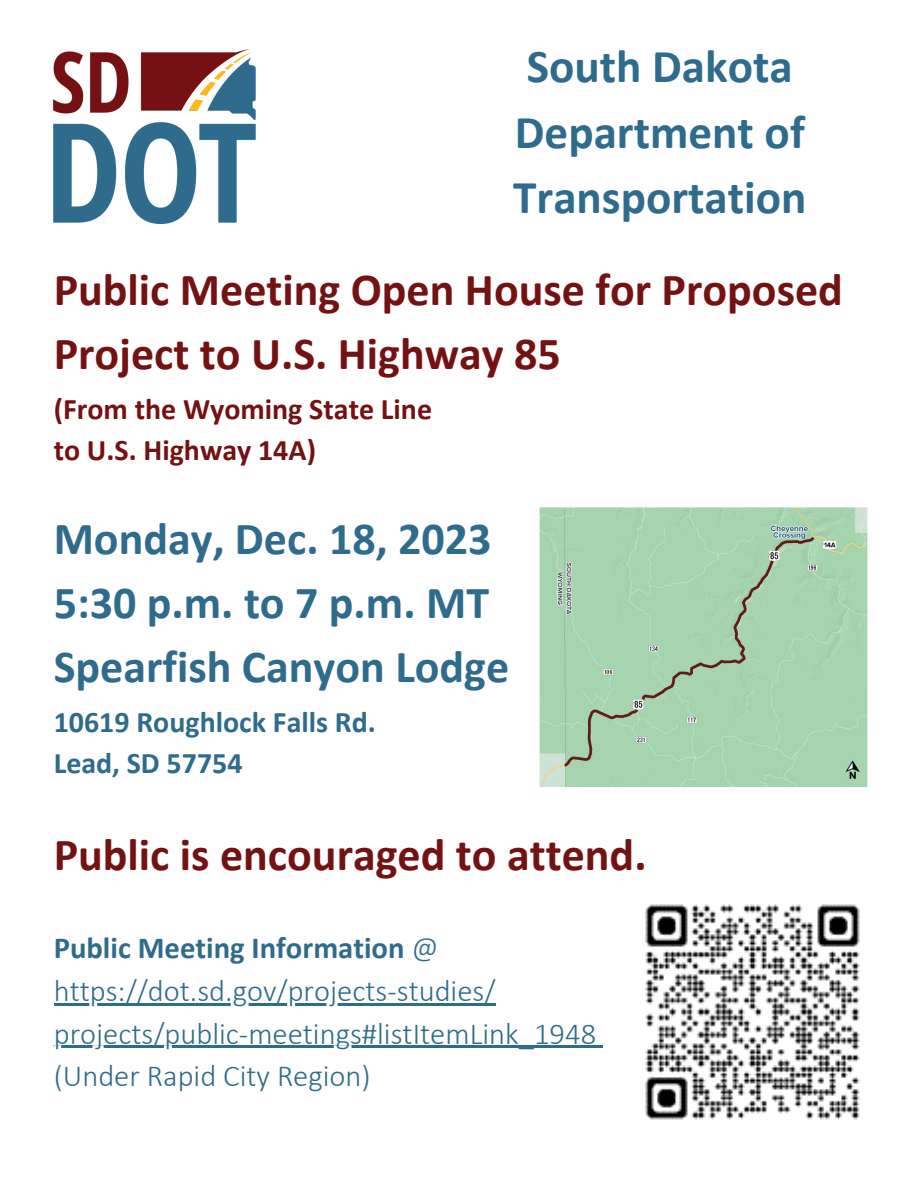
<style>
.page{position:relative;width:918px;height:1188px;background:#fff}
.page>*{position:absolute;margin:0;border:0;box-sizing:border-box;transform-origin:0 0}
.t1{font:700 47.25px/65.2px "Calibri";color:#2f6b8d}
.t2{font:700 46.05px/64.2px "Calibri";color:#741113}
.t3{font:700 46.05px "Calibri";color:#2f6b8d}
.t4{font:300 30.75px "Calibri";color:#2f6b8d}
.t5{font:700 30.75px "Calibri";color:#2f6b8d}
.t6{font:700 30px "Calibri";color:#741113}
.t7{font:700 30px "Calibri";color:#2f6b8d}
.s1{font-weight:300}
</style>
<div class="page">
<img style="left:54px;top:49px;width:201px;height:175px">
<img style="left:645px;top:904px;width:215px;height:216px">
<img style="left:539px;top:507px;width:329px;height:280px">
<hr style="left:54px;top:1003px;width:442px;height:2px;background:#2f6b8d">
<hr style="left:54px;top:1046px;width:542px;height:2px;background:#2f6b8d">
<svg style="left:596px;top:1046px;width:7px;height:2px"></svg>
<p class="t1" style="left:513px;top:38px;width:295px">South Dakota<br>Department of<br>Transportation</p>
<p class="t2" style="left:54px;top:262px;width:791px">Public Meeting Open House for Proposed<br>Project to U.S. Highway 85</p>
<p class="t6" style="left:54px;top:396px;width:380px">(From the Wyoming State Line</p>
<p class="t6" style="left:54px;top:438px;width:264px">to U.S. Highway 14A)</p>
<p class="t3" style="left:54px;top:519px;width:439px">Monday, Dec. 18, 2023</p>
<p class="t3" style="left:54px;top:583px;width:437px">5:30 p.m. to 7 p.m. MT</p>
<p class="t3" style="left:54px;top:647px;width:457px">Spearfish Canyon Lodge</p>
<p class="t7" style="left:54px;top:709px;width:324px">10619 Roughlock Falls Rd.</p>
<p class="t7" style="left:54px;top:751px;width:190px">Lead, SD 57754</p>
<p class="t2" style="left:54px;top:826px;width:594px">Public is encouraged to attend.</p>
<p class="t5" style="left:54px;top:935px;width:387px">Public Meeting Information <span class="s1">@</span></p>
<p class="t4" style="left:54px;top:978px;width:443px">https://dot.sd.gov/projects-studies/</p>
<p class="t4" style="left:54px;top:1021px;width:544px">projects/public-meetings#listItemLink_1948</p>
<p class="t4" style="left:54px;top:1063px;width:318px">(Under Rapid City Region)</p>
</div>
